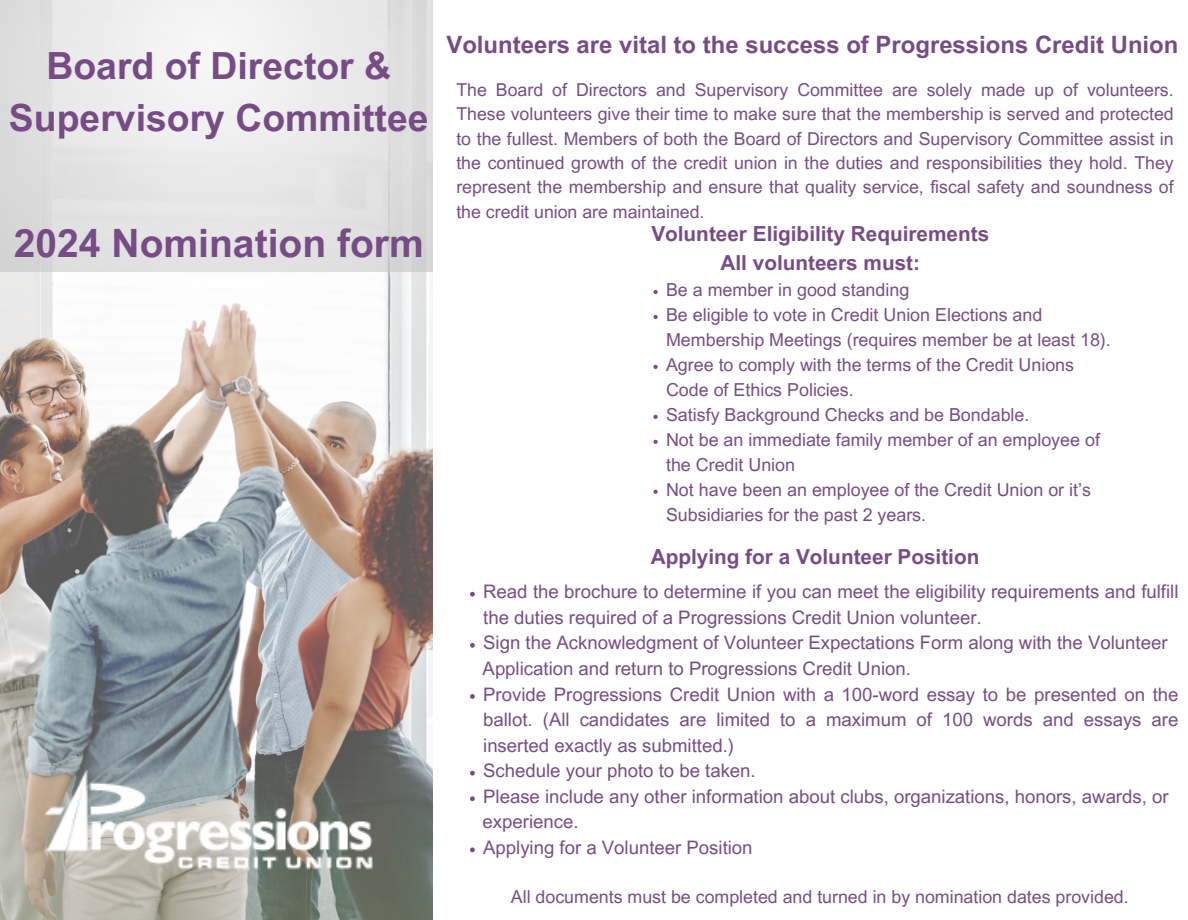
<style>
.page{position:relative;width:1188px;height:920px;background:#fff}
.page>*{position:absolute;margin:0;border:0;box-sizing:border-box;transform-origin:0 0}
.t1{font:700 39px "Arial MT Pro";color:#774c86}
.t2{font:700 37.35px/52.1px "Arial MT Pro";color:#774c86;text-align:center}
.t3{font:700 23.85px "Arial MT Pro";color:#774c86}
.t4{font:700 20.7px/28.5px "Arial MT Pro";color:#774c86;text-align:center}
.t5{font:18.6px/25.5px "Arial MT Pro";color:#774c86}
.t6{font:17.85px/24.9px "Arial MT Pro";color:#774c86}
.t7{font:17.7px/24.3px "Arial MT Pro";color:#774c86;text-align:justify}
</style>
<div class="page">
<img style="left:0;top:271px;width:432px;height:648px">
<svg style="left:0;top:0;width:432px;height:271px;fill:#e6e6e6"></svg>
<img style="left:46px;top:746px;width:327px;height:144px">
<svg style="left:653px;top:290px;width:5px;height:4px"></svg>
<svg style="left:653px;top:315px;width:5px;height:4px"></svg>
<svg style="left:653px;top:364px;width:5px;height:5px"></svg>
<svg style="left:653px;top:414px;width:5px;height:5px"></svg>
<svg style="left:653px;top:439px;width:5px;height:4px"></svg>
<svg style="left:653px;top:489px;width:5px;height:4px"></svg>
<svg style="left:470px;top:591px;width:5px;height:5px"></svg>
<svg style="left:470px;top:643px;width:5px;height:4px"></svg>
<svg style="left:470px;top:694px;width:5px;height:4px"></svg>
<svg style="left:470px;top:770px;width:5px;height:5px"></svg>
<svg style="left:470px;top:796px;width:5px;height:4px"></svg>
<svg style="left:470px;top:847px;width:5px;height:4px"></svg>
<h1 class="t2" style="left:9px;top:44px;width:421px">Board of Director &amp;<br>Supervisory Committee</h1>
<p class="t1" style="left:14px;top:228px;width:412px">2024 Nomination form</p>
<p class="t3" style="left:446px;top:35px;width:734px">Volunteers are vital to the success of Progressions Credit Union</p>
<h2 class="t7" style="left:456px;top:80px;width:719px">The Board of Directors and Supervisory Committee are solely made up of volunteers.<br>These volunteers give their time to make sure that the membership is served and protected to the fullest. Members of both the Board of Directors and Supervisory Committee assist in the continued growth of the credit union in the duties and responsibilities they hold. They represent the membership and ensure that quality service, fiscal safety and soundness of the credit union are maintained.</h2>
<p class="t4" style="left:651px;top:222px;width:339px">Volunteer Eligibility Requirements<br>All volunteers must:</p>
<h1 class="t6" style="left:666px;top:280px;width:245px">Be a member in good standing</h1>
<h3 class="t6" style="left:666px;top:305px;width:446px">Be eligible to vote in Credit Union Elections and<br>Membership Meetings (requires member be at least 18).</h3>
<p class="t6" style="left:666px;top:355px;width:410px">Agree to comply with the terms of the Credit Unions<br>Code of Ethics Policies.</p>
<p class="t6" style="left:666px;top:404px;width:365px">Satisfy Background Checks and be Bondable.</p>
<p class="t6" style="left:666px;top:429px;width:435px">Not be an immediate family member of an employee of the Credit Union</p>
<p class="t6" style="left:666px;top:479px;width:427px">Not have been an employee of the Credit Union or it’s<br>Subsidiaries for the past 2 years.</p>
<p class="t4" style="left:651px;top:545px;width:330px">Applying for a Volunteer Position</p>
<p class="t5" style="left:483px;top:581px;width:697px">Read the brochure to determine if you can meet the eligibility requirements and fulfill the duties required of a Progressions Credit Union volunteer.</p>
<h3 class="t5" style="left:483px;top:632px;width:686px">Sign the Acknowledgment of Volunteer Expectations Form along with the Volunteer</h3>
<p class="t5" style="left:483px;top:657px;width:430px">Application and return to Progressions Credit Union.</p>
<p class="t5" style="left:483px;top:683px;width:697px;text-align:justify">Provide Progressions Credit Union with a 100-word essay to be presented on the ballot. (All candidates are limited to a maximum of 100 words and essays are inserted exactly as submitted.)</p>
<p class="t5" style="left:483px;top:760px;width:274px">Schedule your photo to be taken.</p>
<p class="t5" style="left:483px;top:785px;width:687px">Please include any other information about clubs, organizations, honors, awards, or</p>
<p class="t5" style="left:483px;top:811px;width:97px">experience.</p>
<p class="t5" style="left:483px;top:836px;width:271px">Applying for a Volunteer Position</p>
<p class="t6" style="left:511px;top:885px;width:619px">All documents must be completed and turned in by nomination dates provided.</p>
</div>
